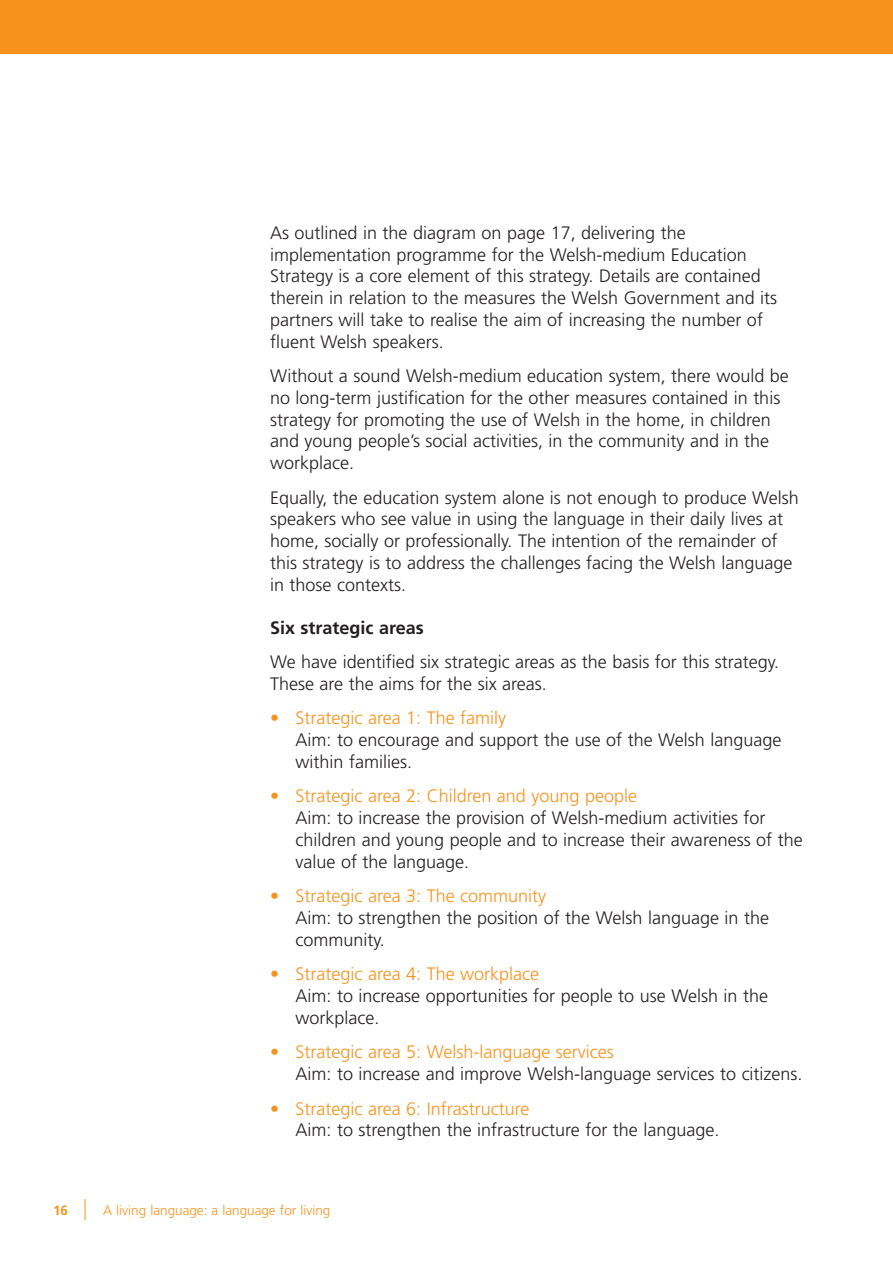
<style>
.page{position:relative;width:893px;height:1263px;background:#fff}
.page>*{position:absolute;margin:0;border:0;box-sizing:border-box;transform-origin:0 0}
.t1{font:300 18px/21.8px "Frutiger LT Std";color:#231f20}
.t2{font:300 18px "Frutiger LT Std";color:#f7931d}
.t3{font:700 18px "Frutiger LT Std";color:#231f20}
.t4{font:300 13.5px "Frutiger LT Std";color:#f7931d}
.t5{font:700 13.5px "Frutiger LT Std";color:#f7931d}
</style>
<div class="page">
<div style="left:0;top:0;width:893px;height:53px;background:#f7931d"></div>
<svg style="left:85px;top:1199px;width:1px;height:21px"></svg>
<p class="t1" style="left:270px;top:223px;width:509px">As outlined in the diagram on page 17, delivering the implementation programme for the Welsh-medium Education Strategy is a core element of this strategy. Details are contained therein in relation to the measures the Welsh Government and its partners will take to realise the aim of increasing the number of fluent Welsh speakers.</p>
<p class="t1" style="left:270px;top:366px;width:520px">Without a sound Welsh-medium education system, there would be no long-term justification for the other measures contained in this strategy for promoting the use of Welsh in the home, in children and young people’s social activities, in the community and in the workplace.</p>
<p class="t1" style="left:270px;top:487px;width:530px">Equally, the education system alone is not enough to produce Welsh speakers who see value in using the language in their daily lives at home, socially or professionally. The intention of the remainder of this strategy is to address the challenges facing the Welsh language in those contexts.</p>
<p class="t3" style="left:270px;top:619px;width:155px">Six strategic areas</p>
<p class="t1" style="left:270px;top:652px;width:511px">We have identified six strategic areas as the basis for this strategy.<br>These are the aims for the six areas.</p>
<p class="t2" style="left:296px;top:709px;width:212px">Strategic area 1: The family</p>
<p class="t1" style="left:296px;top:730px;width:487px">Aim: to encourage and support the use of the Welsh language within families.</p>
<p class="t2" style="left:296px;top:787px;width:343px">Strategic area 2: Children and young people</p>
<p class="t1" style="left:296px;top:808px;width:509px">Aim: to increase the provision of Welsh-medium activities for children and young people and to increase their awareness of the value of the language.</p>
<p class="t2" style="left:296px;top:887px;width:252px">Strategic area 3: The community</p>
<p class="t1" style="left:296px;top:908px;width:475px">Aim: to strengthen the position of the Welsh language in the community.</p>
<p class="t2" style="left:296px;top:965px;width:245px">Strategic area 4: The workplace</p>
<p class="t1" style="left:296px;top:986px;width:474px">Aim: to increase opportunities for people to use Welsh in the workplace.</p>
<p class="t2" style="left:296px;top:1043px;width:320px">Strategic area 5: Welsh-language services</p>
<p class="t1" style="left:296px;top:1064px;width:509px">Aim: to increase and improve Welsh-language services to citizens.</p>
<p class="t2" style="left:296px;top:1099px;width:235px">Strategic area 6: Infrastructure</p>
<p class="t1" style="left:296px;top:1120px;width:425px">Aim: to strengthen the infrastructure for the language.</p>
<p class="t5" style="left:53px;top:1204px;width:17px">16</p>
<p class="t4" style="left:103px;top:1204px;width:229px">A living language: a language for living</p>
</div>
